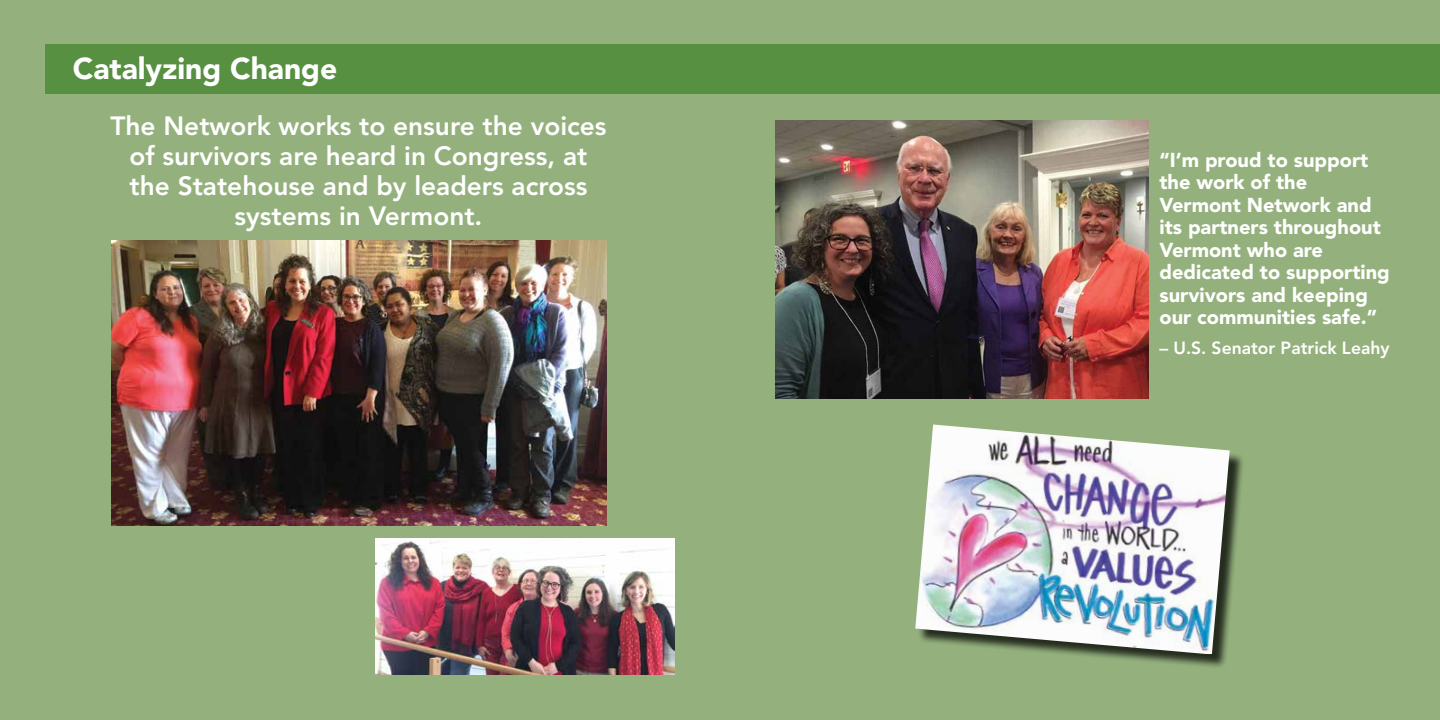
<style>
.page{position:relative;width:1440px;height:720px;background:#94b17d}
.page>*{position:absolute;margin:0;border:0;box-sizing:border-box;transform-origin:0 0}
.t1{font:900 30px "Avenir LT Std";color:#fff}
.t2{font:800 26.25px/30px "Avenir LT Std";color:#fff;text-align:center}
.t3{font:900 20px/22.5px "Avenir LT Std";color:#fff}
.t4{font:800 17.5px "Avenir LT Std";color:#fff}
</style>
<div class="page">
<div style="left:46px;top:44px;width:1394px;height:50px;background:#569040"></div>
<img style="left:776px;top:120px;width:373px;height:279px">
<img style="left:111px;top:240px;width:495px;height:285px">
<div style="left:918px;top:427px;width:327px;height:243px;background:#000;opacity:.75"></div>
<img style="left:915px;top:425px;width:315px;height:229px">
<img style="left:375px;top:539px;width:300px;height:136px">
<h1 class="t1" style="left:73px;top:51px;width:266px">Catalyzing Change</h1>
<h2 class="t2" style="left:110px;top:111px;width:498px">The Network works to ensure the voices of survivors are heard in Congress, at the Statehouse and by leaders across systems in Vermont.</h2>
<p class="t3" style="left:1159px;top:148px;width:232px">“I’m proud to support the work of the<br>Vermont Network and its partners throughout<br>Vermont who are dedicated to supporting survivors and keeping our communities safe.”</p>
<p class="t4" style="left:1159px;top:338px;width:232px">– U.S. Senator Patrick Leahy</p>
</div>
